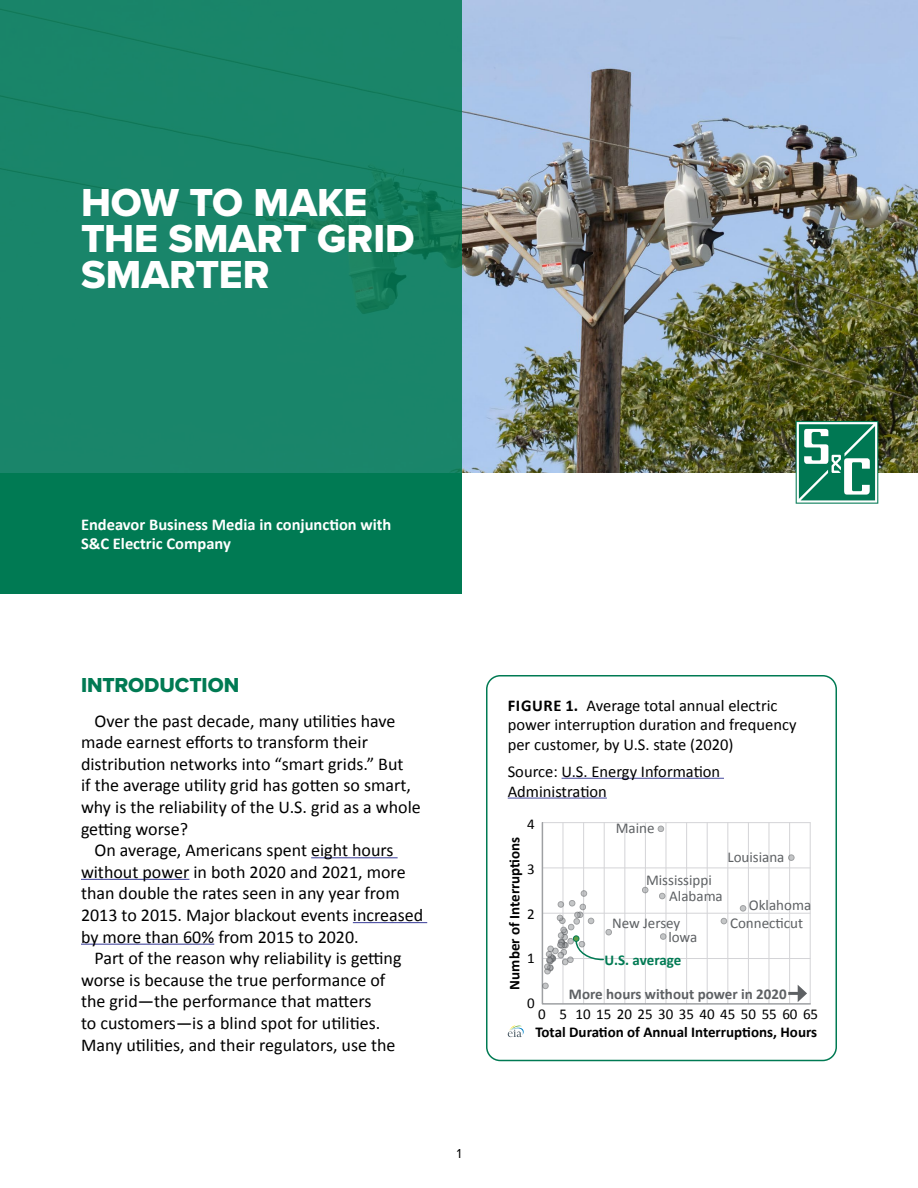
<style>
.page{position:relative;width:918px;height:1188px;background:#fff}
.page>*{position:absolute;margin:0;border:0;box-sizing:border-box;transform-origin:0 0}
.H1___Title{font:40.5px/36px "Proxima Nova Extrabld";color:#fff}
.H2___Section_Heading{font:21px "Proxima Nova Extrabld";letter-spacing:-.005em;color:#007a53}
.Body{font:18px/21.6px "Calibri";color:#000}
.Caption___Figure{font:16.5px/19.8px "Calibri";color:#000}
.Byline{font:700 16.5px/19.8px "Calibri";color:#fff}
.Prefatory_Information{font:16.5px/19.8px "Calibri";color:#000}
.t1{font:15px "Calibri";color:#5e6164}
.t2{font:700 15px "Calibri";color:#000}
.t3{font:15px "Calibri";color:#000}
.t4{font:700 15px "Calibri";color:#5e6164}
.t5{font:700 15px "Calibri";letter-spacing:-.01em;color:#007a53}
.t6{font:13.5px "Proxima Nova";color:#000}
.s1{font-weight:700}
</style>
<div class="page">
<img style="left:462px;top:0;width:456px;height:472px">
<div style="left:0;top:0;width:462px;height:594px;background:linear-gradient(to bottom,#20876f,#087d5a)"></div>
<svg style="left:796px;top:421px;width:82px;height:83px"></svg>
<hr style="left:311px;top:857px;width:87px;height:1px;background:#5457a6">
<hr style="left:81px;top:879px;width:108px;height:1px;background:#5457a6">
<hr style="left:353px;top:922px;width:74px;height:1px;background:#5457a6">
<hr style="left:81px;top:944px;width:133px;height:1px;background:#5457a6">
<hr style="left:562px;top:778px;width:162px;height:1px;background:#5457a6">
<hr style="left:508px;top:798px;width:99px;height:1px;background:#5457a6">
<svg style="left:508px;top:1025px;width:16px;height:12px"></svg>
<svg style="left:542px;top:822px;width:269px;height:182px"></svg>
<div style="left:788px;top:854px;width:6px;height:7px;border:1px solid #5e6164;border-radius:50%"></div>
<svg style="left:740px;top:905px;width:6px;height:6px"></svg>
<svg style="left:721px;top:918px;width:6px;height:6px"></svg>
<div style="left:660px;top:933px;width:6px;height:7px;border:1px solid #5e6164;border-radius:50%"></div>
<svg style="left:659px;top:893px;width:6px;height:6px"></svg>
<svg style="left:658px;top:826px;width:6px;height:6px"></svg>
<svg style="left:642px;top:887px;width:6px;height:6px"></svg>
<div style="left:581px;top:890px;width:6px;height:7px;border:1px solid #5e6164;border-radius:50%"></div>
<div style="left:544px;top:968px;width:7px;height:6px;border:1px solid #5e6164;border-radius:50%"></div>
<div style="left:544px;top:964px;width:7px;height:6px;border:1px solid #5e6164;border-radius:50%"></div>
<div style="left:542px;top:983px;width:7px;height:6px;border:1px solid #5e6164;border-radius:50%"></div>
<svg style="left:545px;top:891px;width:67px;height:83px"></svg>
<svg style="left:788px;top:985px;width:19px;height:17px"></svg>
<div style="left:486px;top:675px;width:351px;height:386px;border:2px solid #007a53;border-radius:14px"></div>
<h1 class="H1___Title" style="left:81px;top:184px;width:335px">HOW TO MAKE<br>THE SMART GRID<br>SMARTER</h1>
<p class="Byline" style="left:81px;top:514px;width:312px">Endeavor Business Media in conjunction with<br>S&amp;C Electric Company</p>
<h2 class="H2___Section_Heading" style="left:81px;top:669px;width:160px">INTRODUCTION</h2>
<p class="Body" style="left:81px;top:710px;width:341px;text-indent:14px">Over the past decade, many utilities have made earnest efforts to transform their distribution networks into “smart grids.” But<br>if the average utility grid has gotten so smart, why is the reliability of the U.S. grid as a whole getting worse?</p>
<p class="Body" style="left:81px;top:840px;width:344px;text-indent:14px">On average, Americans spent eight hours without power in both 2020 and 2021, more than double the rates seen in any year from 2013 to 2015. Major blackout events increased by more than 60% from 2015 to 2020.</p>
<p class="Body" style="left:81px;top:948px;width:322px;text-indent:14px">Part of the reason why reliability is getting worse is because the true performance of the grid—the performance that matters<br>to customers—is a blind spot for utilities.<br>Many utilities, and their regulators, use the</p>
<p class="t6" style="left:457px;top:1144px;width:6px">1</p>
<p class="Caption___Figure" style="left:508px;top:695px;width:290px"><span class="s1">Figure 1.</span> Average total annual electric power interruption duration and frequency per customer, by U.S. state (2020)</p>
<p class="Prefatory_Information" style="left:508px;top:761px;width:214px">Source: U.S. Energy Information<br>Administration</p>
<p class="t3" style="left:527px;top:815px;width:9px">4</p>
<p class="t3" style="left:527px;top:860px;width:9px">3</p>
<p class="t3" style="left:527px;top:904px;width:9px">2</p>
<p class="t3" style="left:527px;top:949px;width:9px">1</p>
<p class="t3" style="left:527px;top:993px;width:9px">0</p>
<p class="t1" style="left:616px;top:819px;width:40px">Maine</p>
<p class="t2" style="left:505px;top:990px;width:154px;rotate:-90deg">Number of interruptions</p>
<p class="t1" style="left:727px;top:847px;width:59px">Louisiana</p>
<p class="t1" style="left:646px;top:871px;width:67px">Mississippi</p>
<p class="t1" style="left:669px;top:887px;width:55px">Alabama</p>
<p class="t1" style="left:749px;top:896px;width:64px">Oklahoma</p>
<p class="t1" style="left:730px;top:913px;width:75px">Connecticut</p>
<p class="t1" style="left:612px;top:913px;width:70px">New Jersey</p>
<p class="t1" style="left:668px;top:928px;width:31px">lowa</p>
<p class="t5" style="left:605px;top:951px;width:78px">U.S. average</p>
<p class="t4" style="left:569px;top:984px;width:219px">More hours without power in 2020</p>
<p class="t3" style="left:538px;top:1005px;width:282px">0 5 10 15 20 25 30 35 40 45 50 55 60 65</p>
<p class="t2" style="left:535px;top:1023px;width:283px">Total Duration of Annual interruptions, Hours</p>
</div>
